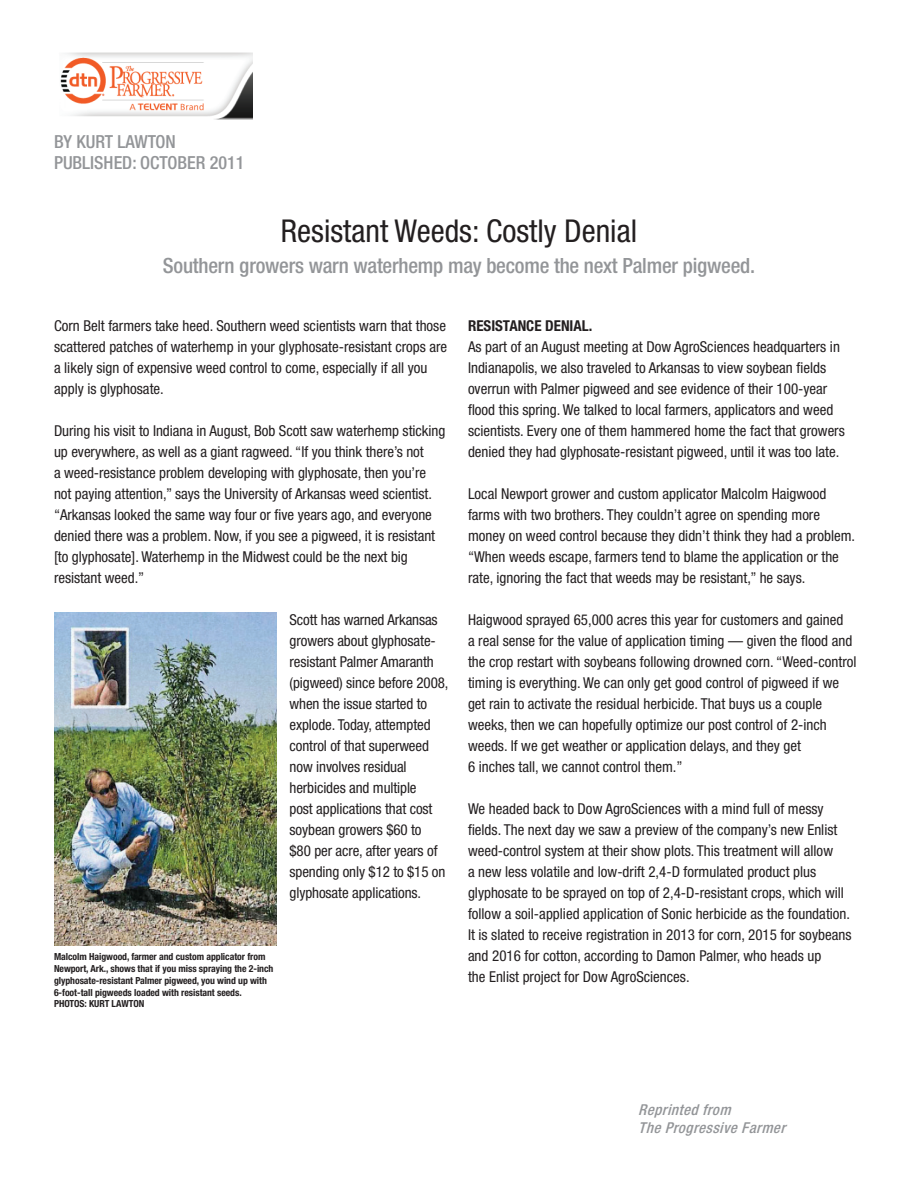
<style>
.page{position:relative;width:918px;height:1188px;background:#fff}
.page>*{position:absolute;margin:0;border:0;box-sizing:border-box;transform-origin:0 0}
.t1{font:condensed 31.5px "Helvetica Neue";color:#231f20}
.t2{font:500 condensed 21px "Helvetica Neue";letter-spacing:-.01em;color:#939598}
.t3{font:500 condensed 18px/21px "Helvetica Neue";color:#939598}
.t4{font:condensed 15px/21px "Helvetica Neue";color:#231f20}
.t5{font:italic 500 condensed 15px/18px "Helvetica Neue";color:#939598}
.t6{font:700 condensed 15px "Helvetica Neue";color:#231f20}
.t7{font:700 condensed 9.75px/11.7px "Helvetica Neue";letter-spacing:-.005em;color:#231f20}
</style>
<div class="page">
<img style="left:60px;top:52px;width:192px;height:67px">
<img style="left:54px;top:613px;width:222px;height:333px">
<p class="t3" style="left:54px;top:131px;width:192px">BY Kurt Lawton<br>Published: October 2011</p>
<h1 class="t1" style="left:281px;top:213px;width:358px">Resistant Weeds: Costly Denial</h1>
<h2 class="t2" style="left:163px;top:253px;width:594px">Southern growers warn waterhemp may become the next Palmer pigweed.</h2>
<p class="t4" style="left:54px;top:315px;width:395px">Corn Belt farmers take heed. Southern weed scientists warn that those scattered patches of waterhemp in your glyphosate-resistant crops are a likely sign of expensive weed control to come, especially if all you apply is glyphosate.</p>
<p class="t4" style="left:54px;top:420px;width:393px">During his visit to Indiana in August, Bob Scott saw waterhemp sticking up everywhere, as well as a giant ragweed. “If you think there’s not<br>a weed-resistance problem developing with glyphosate, then you’re not paying attention,” says the University of Arkansas weed scientist. “Arkansas looked the same way four or five years ago, and everyone denied there was a problem. Now, if you see a pigweed, it is resistant [to glyphosate]. Waterhemp in the Midwest could be the next big resistant weed.”</p>
<p class="t4" style="left:290px;top:609px;width:160px">Scott has warned Arkansas growers about glyphosate&shy;resistant Palmer Amaranth (pigweed) since before 2008, when the issue started to explode. Today, attempted control of that superweed now involves residual herbicides and multiple<br>post applications that cost soybean growers $60 to<br>$80 per acre, after years of spending only $12 to $15 on glyphosate applications.</p>
<p class="t7" style="left:54px;top:951px;width:221px">Malcolm Haigwood, farmer and custom applicator from Newport, Ark., shows that if you miss spraying the 2-inch glyphosate-resistant Palmer pigweed, you wind up with 6-foot-tall pigweeds loaded with resistant seeds.<br>PHOTOS: KURT LAWTON</p>
<p class="t6" style="left:468px;top:316px;width:126px">RESISTANCE DENIAL.</p>
<p class="t4" style="left:468px;top:336px;width:378px">As part of an August meeting at Dow AgroSciences headquarters in Indianapolis, we also traveled to Arkansas to view soybean fields overrun with Palmer pigweed and see evidence of their 100-year flood this spring. We talked to local farmers, applicators and weed scientists. Every one of them hammered home the fact that growers denied they had glyphosate-resistant pigweed, until it was too late.</p>
<p class="t4" style="left:468px;top:483px;width:389px">Local Newport grower and custom applicator Malcolm Haigwood farms with two brothers. They couldn’t agree on spending more money on weed control because they didn’t think they had a problem. “When weeds escape, farmers tend to blame the application or the rate, ignoring the fact that weeds may be resistant,” he says.</p>
<p class="t4" style="left:468px;top:609px;width:390px">Haigwood sprayed 65,000 acres this year for customers and gained<br>a real sense for the value of application timing — given the flood and the crop restart with soybeans following drowned corn. “Weed-control timing is everything. We can only get good control of pigweed if we get rain to activate the residual herbicide. That buys us a couple weeks, then we can hopefully optimize our post control of 2-inch weeds. If we get weather or application delays, and they get<br>6 inches tall, we cannot control them.”</p>
<p class="t4" style="left:468px;top:798px;width:385px">We headed back to Dow AgroSciences with a mind full of messy fields. The next day we saw a preview of the company’s new Enlist weed-control system at their show plots. This treatment will allow<br>a new less volatile and low-drift 2,4-D formulated product plus glyphosate to be sprayed on top of 2,4-D-resistant crops, which will follow a soil-applied application of Sonic herbicide as the foundation.<br>It is slated to receive registration in 2013 for corn, 2015 for soybeans and 2016 for cotton, according to Damon Palmer, who heads up<br>the Enlist project for Dow AgroSciences.</p>
<p class="t5" style="left:638px;top:1100px;width:153px">Reprintedfrom<br>TheProgressiveFarmer</p>
</div>
